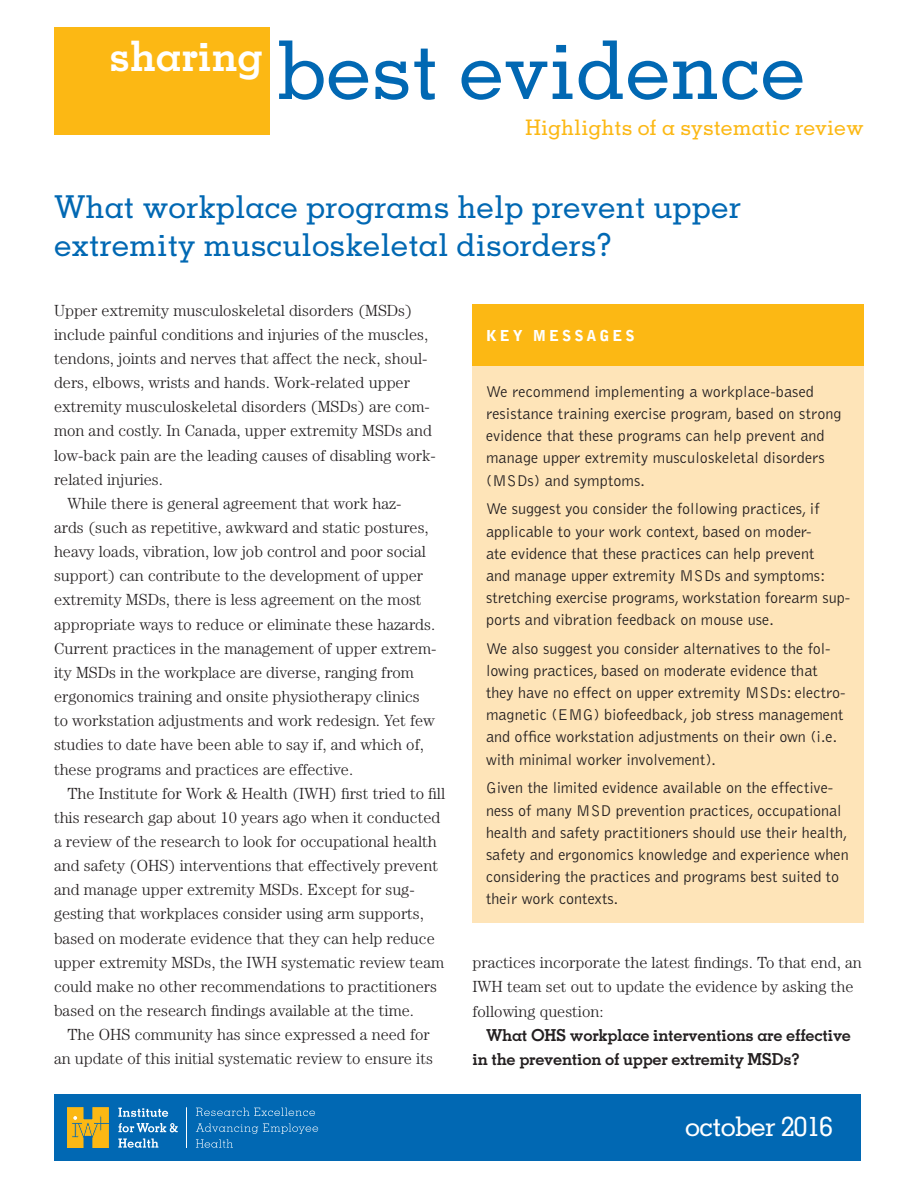
<style>
.page{position:relative;width:918px;height:1188px;background:#fff}
.page>*{position:absolute;margin:0;border:0;box-sizing:border-box;transform-origin:0 0}
.t1{font:500 81px "Memphis LT Std";color:#0168b3}
.t2{font:700 42px "Memphis LT Std";color:#fff}
.Issue_Briefing_-_Tit{font:500 31.5px/37.5px "Memphis LT Std";color:#0168b3}
.issue_briefing{font:500 27px "Memphis LT Std";letter-spacing:-.025em;color:#fff}
.t3{font:500 21.3px "Memphis LT Std";color:#fcb814}
.Issue_Briefing_-_SBE{font:700 16.5px/24.2px "Memphis LT Std";letter-spacing:-.015em;color:#231f20}
.Issue_Briefing_-_Bod{font:300 16.2px/24.2px "Century Std";color:#231f20}
.Issue_Briefing_-_Box{font:300 16.2px/22.2px "Bell Gothic Std";color:#231f20}
.Heading_-_Black_Boxe{font:900 15px "Bell Gothic Std";letter-spacing:.2em;color:#fff}
</style>
<div class="page">
<div style="left:472px;top:305px;width:392px;height:618px;background:#fee4b8"></div>
<div style="left:472px;top:304px;width:392px;height:62px;background:#fcb814"></div>
<div style="left:54px;top:1094px;width:807px;height:67px;background:#0168b3"></div>
<hr style="left:186px;top:1107px;width:1px;height:41px;background:#fff">
<svg style="left:68px;top:1108px;width:40px;height:40px;background:#cda932"></svg>
<svg style="left:118px;top:1108px;width:50px;height:9px"></svg>
<svg style="left:118px;top:1123px;width:60px;height:9px"></svg>
<svg style="left:118px;top:1138px;width:40px;height:10px"></svg>
<svg style="left:196px;top:1108px;width:119px;height:8px"></svg>
<svg style="left:196px;top:1123px;width:122px;height:25px"></svg>
<div style="left:54px;top:27px;width:216px;height:108px;background:#fcb814"></div>
<p class="t2" style="left:109px;top:29px;width:155px">sharing</p>
<p class="t1" style="left:277px;top:20px;width:530px">best evidence</p>
<p class="t3" style="left:526px;top:114px;width:340px">Highlights of a systematic review</p>
<p class="Issue_Briefing_-_Tit" style="left:54px;top:188px;width:688px">What workplace programs help prevent upper extremity musculoskeletal disorders?</p>
<p class="Issue_Briefing_-_Bod" style="left:54px;top:298px;width:383px">Upper extremity musculoskeletal disorders (MSDs) include painful conditions and injuries of the muscles, tendons, joints and nerves that affect the neck, shoul&shy;ders, elbows, wrists and hands. Work-related upper extremity musculoskeletal disorders (MSDs) are com&shy;mon and costly. In Canada, upper extremity MSDs and low-back pain are the leading causes of disabling work&shy;related injuries.</p>
<p class="Issue_Briefing_-_Bod" style="left:54px;top:491px;width:384px;text-indent:14px">While there is general agreement that work haz-<br>ards (such as repetitive, awkward and static postures, heavy loads, vibration, low job control and poor social support) can contribute to the development of upper extremity MSDs, there is less agreement on the most appropriate ways to reduce or eliminate these hazards.<br>Current practices in the management of upper extrem&shy;ity MSDs in the workplace are diverse, ranging from ergonomics training and onsite physiotherapy clinics to workstation adjustments and work redesign. Yet few studies to date have been able to say if, and which of, these programs and practices are effective.</p>
<p class="Issue_Briefing_-_Bod" style="left:54px;top:781px;width:393px;text-indent:14px">The Institute for Work &amp; Health (IWH) first tried to fill this research gap about 10 years ago when it conducted a review of the research to look for occupational health and safety (OHS) interventions that effectively prevent and manage upper extremity MSDs. Except for sug&shy;gesting that workplaces consider using arm supports, based on moderate evidence that they can help reduce upper extremity MSDs, the IWH systematic review team could make no other recommendations to practitioners based on the research findings available at the time.</p>
<p class="Issue_Briefing_-_Bod" style="left:54px;top:1022px;width:380px;text-align:right">The OHS community has since expressed a need for an update of this initial systematic review to ensure its</p>
<p class="Heading_-_Black_Boxe" style="left:486px;top:327px;width:150px">KEY MESSAGES</p>
<p class="Issue_Briefing_-_Box" style="left:486px;top:381px;width:357px">We recommend implementing a workplace-based resistance training exercise program, based on strong evidence that these programs can help prevent and manage upper extremity musculoskeletal disorders (MSDs) and symptoms.</p>
<p class="Issue_Briefing_-_Box" style="left:486px;top:498px;width:366px">We suggest you consider the following practices, if applicable to your work context, based on moder-<br>ate evidence that these practices can help prevent<br>and manage upper extremity MSDs and symptoms: stretching exercise programs, workstation forearm sup&shy;ports and vibration feedback on mouse use.</p>
<p class="Issue_Briefing_-_Box" style="left:486px;top:638px;width:361px">We also suggest you consider alternatives to the fol&shy;lowing practices, based on moderate evidence that they have no effect on upper extremity MSDs: electro&shy;magnetic (EMG) biofeedback, job stress management and office workstation adjustments on their own (i.e. with minimal worker involvement).</p>
<p class="Issue_Briefing_-_Box" style="left:486px;top:777px;width:364px">Given the limited evidence available on the effective&shy;ness of many MSD prevention practices, occupational health and safety practitioners should use their health, safety and ergonomics knowledge and experience when considering the practices and programs best suited to their work contexts.</p>
<p class="Issue_Briefing_-_Bod" style="left:472px;top:950px;width:391px">practices incorporate the latest findings. To that end, an<br>IWH team set out to update the evidence by asking the following question:</p>
<p class="Issue_Briefing_-_SBE" style="left:472px;top:1023px;width:380px;text-indent:14px">What OHS workplace interventions are effective in the prevention of upper extremity MSDs?</p>
<p class="issue_briefing" style="left:685px;top:1109px;width:149px">october 2016</p>
</div>
